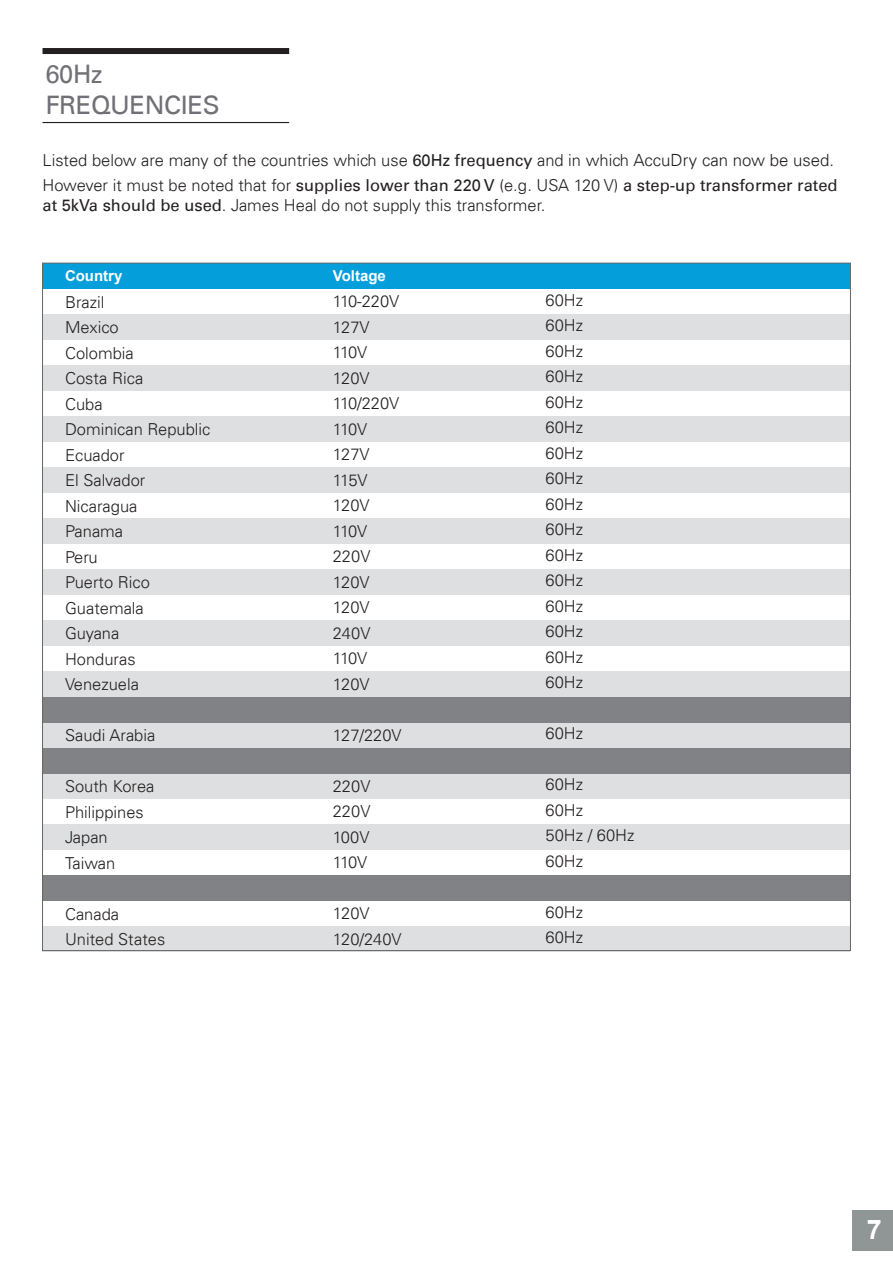
<style>
.page{position:relative;width:893px;height:1263px;background:#fff}
.page>*{position:absolute;margin:0;border:0;box-sizing:border-box;transform-origin:0 0}
.t1{font:700 27px "Arial";color:#fff}
.t2{font:25.5px/30.6px "Univers LT";letter-spacing:-.015em;color:#717076}
.t3{font:300 16.5px/25.5px "Univers LT";color:#231f20}
.t4{font:700 15px "Arial";color:#fff}
.s1{font-weight:400}
.s2{font-size:16.8px}
</style>
<div class="page">
<div style="left:852px;top:1211px;width:41px;height:40px;background:#909596"></div>
<hr style="left:43px;top:122px;width:246px;height:1px;background:#231f20">
<div style="left:43px;top:48px;width:246px;height:6px;background:#231f20"></div>
<div style="left:43px;top:263px;width:807px;height:26px;background:#049eda"></div>
<div style="left:43px;top:365px;width:807px;height:26px;background:#dedfe0"></div>
<div style="left:43px;top:416px;width:807px;height:26px;background:#dedfe0"></div>
<div style="left:43px;top:467px;width:807px;height:26px;background:#dedfe0"></div>
<div style="left:43px;top:314px;width:807px;height:26px;background:#dedfe0"></div>
<div style="left:43px;top:569px;width:807px;height:26px;background:#dedfe0"></div>
<div style="left:43px;top:620px;width:807px;height:26px;background:#dedfe0"></div>
<div style="left:43px;top:671px;width:807px;height:26px;background:#dedfe0"></div>
<div style="left:43px;top:518px;width:807px;height:26px;background:#dedfe0"></div>
<div style="left:43px;top:773px;width:807px;height:26px;background:#dedfe0"></div>
<div style="left:43px;top:824px;width:807px;height:26px;background:#dedfe0"></div>
<div style="left:43px;top:875px;width:807px;height:26px;background:#808285"></div>
<div style="left:43px;top:722px;width:807px;height:26px;background:#dedfe0"></div>
<div style="left:43px;top:697px;width:807px;height:25px;background:#808285"></div>
<div style="left:43px;top:748px;width:807px;height:25px;background:#808285"></div>
<div style="left:43px;top:926px;width:807px;height:26px;background:#dedfe0"></div>
<h2 class="t2" style="left:46px;top:59px;width:176px">60Hz<br>FREQUENCIES</h2>
<p class="t3" style="left:43px;top:147px;width:797px">Listed below are many of the countries which use <span class="s1">60Hz frequency</span> and in which <span class="s2">AccuDry can now be used</span>.<br>However it must be noted that for <span class="s1">supplies lower than 220 V</span> (e.g. USA 120 V) <span class="s1">a step-up transformer rated</span></p>
<p class="t3" style="left:43px;top:192px;width:504px"><span class="s1">at 5kVa should be used</span>. James Heal do not supply this transformer.</p>
<p class="t4" style="left:65px;top:265px;width:59px">Country</p>
<p class="t4" style="left:333px;top:265px;width:55px">Voltage</p>
<p class="t3" style="left:65px;top:289px;width:147px">Brazil<br>Mexico<br>Colombia<br>Costa Rica<br>Cuba<br>Dominican Republic<br>Ecuador<br>El Salvador<br>Nicaragua<br>Panama<br>Peru<br>Puerto Rico<br>Guatemala<br>Guyana<br>Honduras<br>Venezuela</p>
<p class="t3" style="left:65px;top:722px;width:92px">Saudi Arabia</p>
<p class="t3" style="left:65px;top:773px;width:91px">South Korea<br>Philippines<br>Japan<br>Taiwan</p>
<p class="t3" style="left:65px;top:901px;width:102px">Canada<br>United States</p>
<p class="t3" style="left:333px;top:289px;width:68px">110-220V<br>127V<br>110V<br>120V<br>110/220V<br>110V<br>127V<br>115V<br>120V<br>110V<br>220V<br>120V<br>120V<br>240V<br>110V<br>120V</p>
<p class="t3" style="left:333px;top:722px;width:70px">127/220V</p>
<p class="t3" style="left:333px;top:773px;width:39px;text-align:justify">220V 220V 100V 110V</p>
<p class="t3" style="left:333px;top:901px;width:70px">120V<br>120/240V</p>
<p class="t3" style="left:545px;top:287px;width:39px;text-align:justify">60Hz 60Hz 60Hz 60Hz 60Hz 60Hz 60Hz 60Hz 60Hz 60Hz 60Hz 60Hz 60Hz 60Hz 60Hz 60Hz</p>
<p class="t3" style="left:545px;top:721px;width:39px">60Hz</p>
<p class="t3" style="left:545px;top:772px;width:90px">60Hz<br>60Hz<br>50Hz / 60Hz<br>60Hz</p>
<p class="t3" style="left:545px;top:899px;width:39px">60Hz<br>60Hz</p>
<h1 class="t1" style="left:867px;top:1212px;width:17px">7</h1>
</div>
